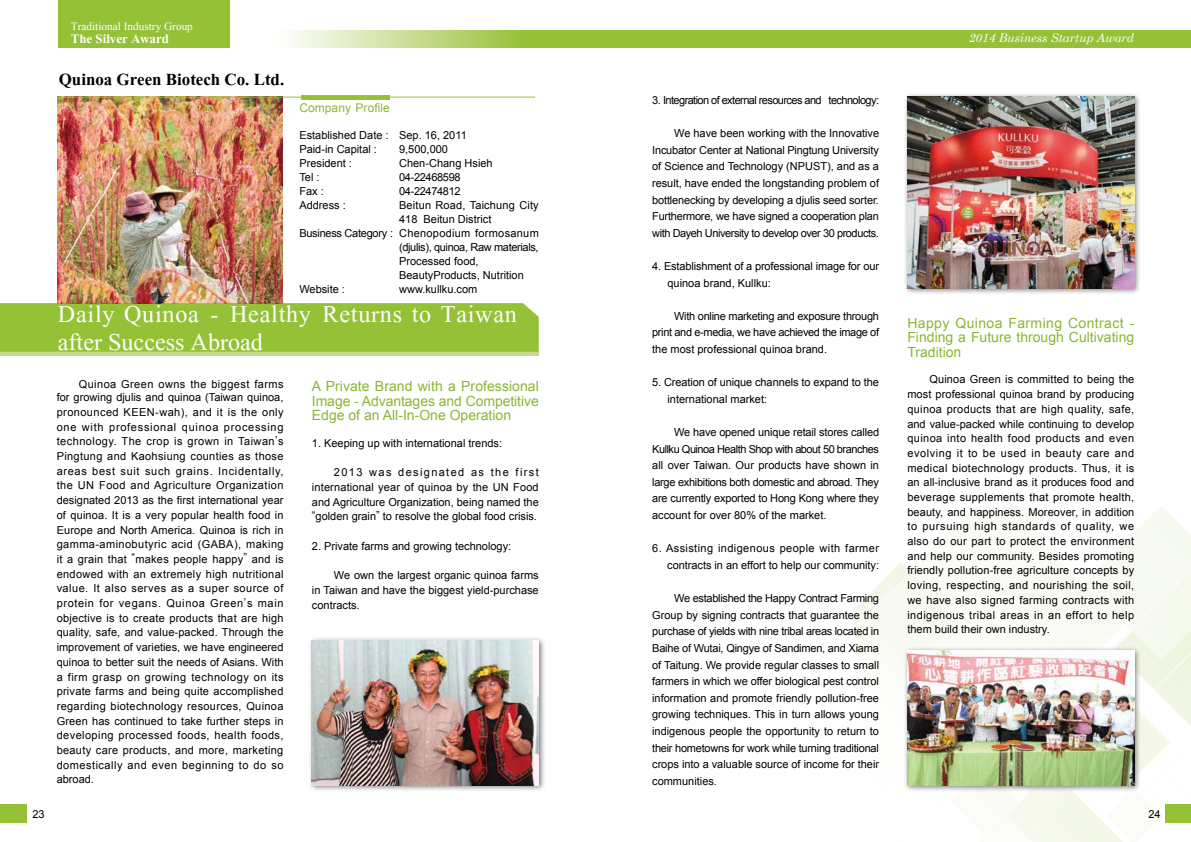
<style>
.page{position:relative;width:1191px;height:842px;background:#fff}
.page>*{position:absolute;margin:0;border:0;box-sizing:border-box;transform-origin:0 0}
.t1{font:30px/28px "Aparajita";letter-spacing:.025em;color:#fff}
.t2{font:700 21px "Aparajita";color:#000}
.t3{font:700 16px "Aparajita";color:#fff}
.t4{font:14px/14.7px "Arial";color:#8bb533;text-align:justify}
.t5{font:14px "Aparajita";color:#fff}
.t6{font:italic 12px "Century Schoolbook";color:#fff}
.t7{font:12px "Arial";letter-spacing:.005em;color:#8bb533}
.t8{font:11px/14.7px "Arial";color:#000;text-align:justify}
.t9{font:11px/16.6px "Arial";letter-spacing:.035em;color:#000;text-align:right}
.t10{font:11px "Arial";letter-spacing:-.05em;color:#000}
.t11{font:11px "Arial";letter-spacing:-.025em;color:#000}
</style>
<div class="page">
<img style="left:855px;top:507px;width:336px;height:335px">
<img style="left:58px;top:98px;width:224px;height:205px">
<div style="left:308px;top:637px;width:237px;height:155px;background:#000;opacity:.5"></div>
<img style="left:312px;top:641px;width:227px;height:144px">
<div style="left:903px;top:93px;width:238px;height:202px;background:#000;opacity:.5"></div>
<img style="left:907px;top:97px;width:227px;height:191px">
<div style="left:1165px;top:804px;width:26px;height:18px;background:#95c136"></div>
<svg style="left:229px;top:30px;width:962px;height:18px;background:#a8cb5a"></svg>
<div style="left:58px;top:0;width:171px;height:48px;background:#95c136"></div>
<hr style="left:58px;top:97px;width:477px;height:1px;background:#95c136">
<hr style="left:301px;top:95px;width:88px;height:4px;background:#95c136">
<div style="left:0;top:303px;width:539px;height:49px;background:#95c136"></div>
<hr style="left:0;top:352px;width:539px;height:4px;background:#c4da8a">
<div style="left:0;top:804px;width:27px;height:18px;background:#95c136"></div>
<div style="left:903px;top:646px;width:238px;height:146px;background:#000;opacity:.5"></div>
<img style="left:907px;top:650px;width:227px;height:135px">
<p class="t5" style="left:71px;top:19px;width:124px">Traditional Industry Group</p>
<h3 class="t3" style="left:71px;top:32px;width:100px">The Silver Award</h3>
<h2 class="t2" style="left:59px;top:69px;width:227px">Quinoa Green Biotech Co. Ltd.</h2>
<p class="t7" style="left:299px;top:100px;width:92px">Company Profile</p>
<p class="t8" style="left:399px;top:129px;width:141px;line-height:14px;text-align:left">Sep. 16, 2011<br>9,500,000<br>Chen-Chang Hsieh<br>04-22468598<br>04-22474812<br>Beitun Road, Taichung City<br>418 Beitun District<br>Chenopodium formosanum (djulis), quinoa, Raw materials,<br>Processed food,<br>BeautyProducts, Nutrition www.kullku.com</p>
<p class="t8" style="left:299px;top:129px;width:91px;line-height:14px;text-align:left">Established Date :<br>Paid-in Capital :<br>President :<br>Tel :<br>Fax :<br>Address :</p>
<p class="t11" style="left:299px;top:226px;width:95px">Business Category :</p>
<p class="t8" style="left:299px;top:282px;width:47px">Website :</p>
<h1 class="t1" style="left:58px;top:303px;width:461px">Daily Quinoa - Healthy Returns to Taiwan after Success Abroad</h1>
<p class="t8" style="left:57px;top:378px;width:228px;line-height:13.2px;text-align:right">Quinoa Green owns the biggest farms<br>for growing djulis and quinoa (Taiwan quinoa,</p>
<p class="t8" style="left:57px;top:405px;width:228px">pronounced KEEN-wah), and it is the only one with professional quinoa processing technology. The crop is grown in Taiwan’s Pingtung and Kaohsiung counties as those areas best suit such grains. Incidentally, the UN Food and Agriculture Organization designated 2013 as the first international year of quinoa. It is a very popular health food in Europe and North America. Quinoa is rich in gamma-aminobutyric acid (GABA), making it a grain that “makes people happy” and is endowed with an extremely high nutritional value. It also serves as a super source of protein for vegans. Quinoa Green’s main objective is to create products that are high quality, safe, and value-packed. Through the improvement of varieties, we have engineered quinoa to better suit the needs of Asians. With a firm grasp on growing technology on its private farms and being quite accomplished regarding biotechnology resources, Quinoa Green has continued to take further steps in developing processed foods, health foods, beauty care products, and more, marketing domestically and even beginning to do so abroad.</p>
<p class="t4" style="left:312px;top:379px;width:228px">A Private Brand with a Professional Image - Advantages and Competitive Edge of an All-In-One Operation</p>
<p class="t8" style="left:312px;top:436px;width:192px">1. Keeping up with international trends:</p>
<p class="t8" style="left:312px;top:465px;width:228px;text-indent:22px">2013 was designated as the first international year of quinoa by the UN Food and Agriculture Organization, being named the “golden grain” to resolve the global food crisis.</p>
<p class="t8" style="left:312px;top:539px;width:201px">2. Private farms and growing technology:</p>
<p class="t8" style="left:312px;top:568px;width:228px;text-indent:22px">We own the largest organic quinoa farms in Taiwan and have the biggest yield-purchase contracts.</p>
<p class="t10" style="left:652px;top:93px;width:228px">3. Integration of external resources and technology:</p>
<p class="t8" style="left:652px;top:125px;width:228px;line-height:16.6px;text-indent:22px">We have been working with the Innovative Incubator Center at National Pingtung University of Science and Technology (NPUST), and as a result, have ended the longstanding problem of bottlenecking by developing a djulis seed sorter.<br>Furthermore, we have signed a cooperation plan with Dayeh University to develop over 30 products.</p>
<p class="t8" style="left:667px;top:258px;width:213px;line-height:16.6px;text-indent:-15px">4. Establishment of a professional image for our quinoa brand, Kullku:</p>
<p class="t8" style="left:652px;top:308px;width:228px;line-height:16.6px;text-indent:22px">With online marketing and exposure through print and e-media, we have achieved the image of the most professional quinoa brand.</p>
<p class="t8" style="left:667px;top:374px;width:213px;line-height:16.6px;text-indent:-15px">5. Creation of unique channels to expand to the international market:</p>
<p class="t8" style="left:652px;top:424px;width:228px;line-height:16.6px;text-indent:22px">We have opened unique retail stores called Kullku Quinoa Health Shop with about 50 branches all over Taiwan. Our products have shown in large exhibitions both domestic and abroad. They are currently exported to Hong Kong where they account for over 80% of the market.</p>
<p class="t9" style="left:652px;top:540px;width:228px">6. Assisting indigenous people with farmer contracts in an effort to help our community:</p>
<p class="t8" style="left:652px;top:590px;width:228px;line-height:16.6px;text-indent:22px">We established the Happy Contract Farming Group by signing contracts that guarantee the purchase of yields with nine tribal areas located in Baihe of Wutai, Qingye of Sandimen, and Xiama of Taitung. We provide regular classes to small farmers in which we offer biological pest control information and promote friendly pollution-free growing techniques. This in turn allows young indigenous people the opportunity to return to their hometowns for work while turning traditional crops into a valuable source of income for their communities.</p>
<p class="t6" style="left:968px;top:29px;width:167px">2014 Business Startup Award</p>
<p class="t4" style="left:907px;top:315px;width:228px">Happy Quinoa Farming Contract - Finding a Future through Cultivating Tradition</p>
<p class="t8" style="left:907px;top:372px;width:228px;text-indent:22px">Quinoa Green is committed to being the most professional quinoa brand by producing quinoa products that are high quality, safe, and value-packed while continuing to develop quinoa into health food products and even evolving it to be used in beauty care and medical biotechnology products. Thus, it is an all-inclusive brand as it produces food and beverage supplements that promote health, beauty, and happiness. Moreover, in addition to pursuing high standards of quality, we also do our part to protect the environment and help our community. Besides promoting friendly pollution-free agriculture concepts by loving, respecting, and nourishing the soil, we have also signed farming contracts with indigenous tribal areas in an effort to help them build their own industry.</p>
<p class="t8" style="left:32px;top:807px;width:14px">23</p>
<p class="t8" style="left:1148px;top:807px;width:14px">24</p>
</div>
